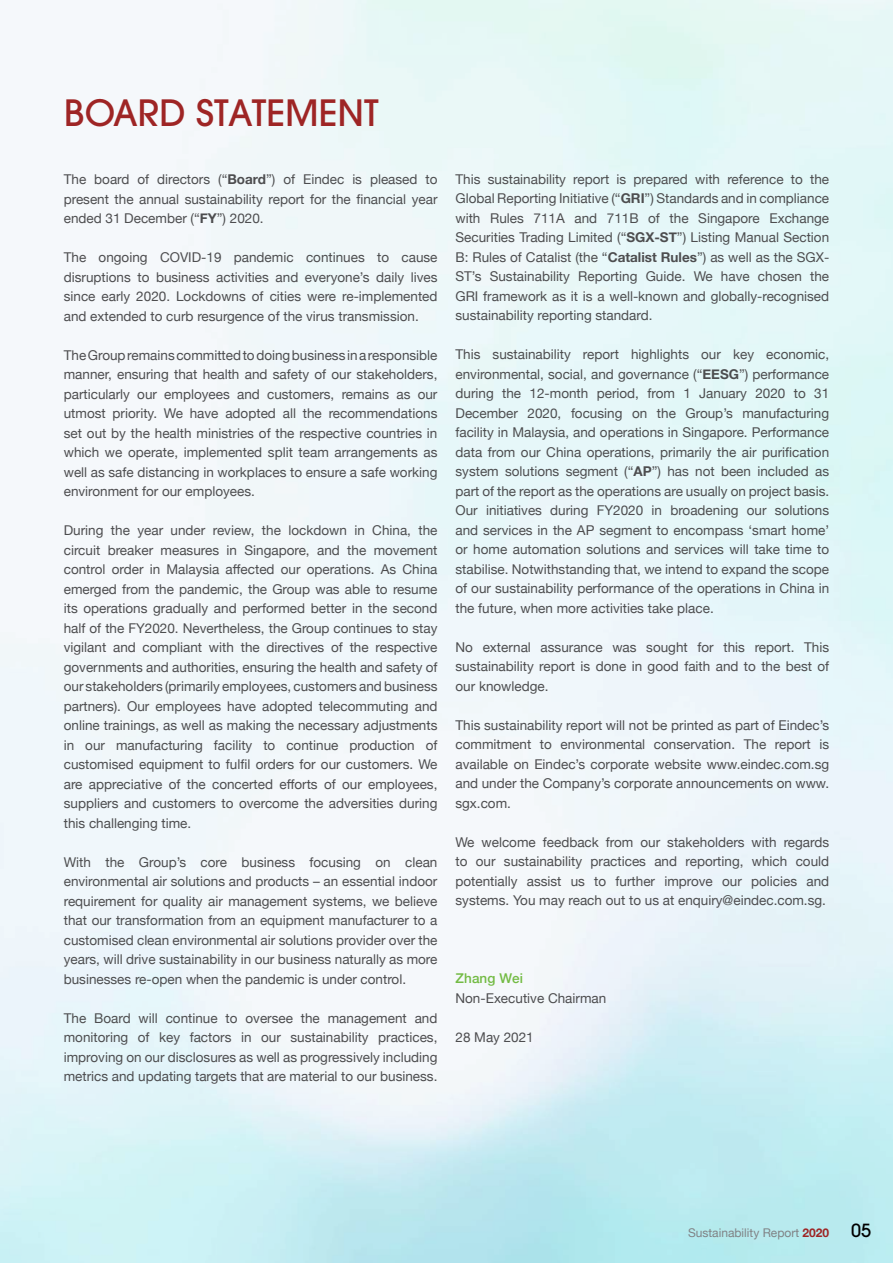
<style>
.page{position:relative;width:893px;height:1263px;background:#fff}
.page>*{position:absolute;margin:0;border:0;box-sizing:border-box;transform-origin:0 0}
.t1{font:500 36px "ITC Avant Garde Pro";color:#9e2525}
.t2{font:13.5px/19.5px "Helvetica Neue";color:#4d4d4f;text-align:justify}
.t3{font:500 13.5px "Helvetica Neue";letter-spacing:.01em;color:#73bb44}
.t4{font:12px "Helvetica Neue";color:#808285}
.s1{font-weight:700}
.s2{font-weight:700;color:#9e2525}
.s3{font-family:"ITC Avant Garde Pro";font-weight:500;font-size:18px;color:#000}
</style>
<div class="page">
<h1 class="t1" style="left:64px;top:90px;width:316px">BOARD STATEMENT</h1>
<p class="t2" style="left:64px;top:170px;width:375px">The board of directors (“<span class="s1">Board</span>”) of Eindec is pleased to present the annual sustainability report for the financial year ended 31 December (“<span class="s1">FY</span>”) 2020.</p>
<p class="t2" style="left:64px;top:248px;width:375px">The ongoing COVID-19 pandemic continues to cause disruptions to business activities and everyone’s daily lives since early 2020. Lockdowns of cities were re-implemented and extended to curb resurgence of the virus transmission.</p>
<p class="t2" style="left:64px;top:346px;width:375px">The Group remains committed to doing business in a responsible manner, ensuring that health and safety of our stakeholders, particularly our employees and customers, remains as our utmost priority. We have adopted all the recommendations set out by the health ministries of the respective countries in which we operate, implemented split team arrangements as well as safe distancing in workplaces to ensure a safe working environment for our employees.</p>
<p class="t2" style="left:64px;top:521px;width:375px">During the year under review, the lockdown in China, the circuit breaker measures in Singapore, and the movement control order in Malaysia affected our operations. As China emerged from the pandemic, the Group was able to resume its operations gradually and performed better in the second half of the FY2020. Nevertheless, the Group continues to stay vigilant and compliant with the directives of the respective governments and authorities, ensuring the health and safety of our stakeholders (primarily employees, customers and business partners). Our employees have adopted telecommuting and online trainings, as well as making the necessary adjustments in our manufacturing facility to continue production of customised equipment to fulfil orders for our customers. We are appreciative of the concerted efforts of our employees, suppliers and customers to overcome the adversities during this challenging time.</p>
<p class="t2" style="left:64px;top:853px;width:375px">With the Group’s core business focusing on clean environmental air solutions and products – an essential indoor requirement for quality air management systems, we believe that our transformation from an equipment manufacturer to a customised clean environmental air solutions provider over the years, will drive sustainability in our business naturally as more businesses re-open when the pandemic is under control.</p>
<p class="t2" style="left:64px;top:1009px;width:375px">The Board will continue to oversee the management and monitoring of key factors in our sustainability practices, improving on our disclosures as well as progressively including metrics and updating targets that are material to our business.</p>
<p class="t2" style="left:455px;top:170px;width:375px">This sustainability report is prepared with reference to the Global Reporting Initiative (“<span class="s1">GRI</span>”) Standards and in compliance with Rules 711A and 711B of the Singapore Exchange Securities Trading Limited (“<span class="s1">SGX-ST</span>”) Listing Manual Section B: Rules of Catalist (the “<span class="s1">Catalist Rules</span>”) as well as the SGX-ST’s Sustainability Reporting Guide. We have chosen the GRI framework as it is a well-known and globally-recognised sustainability reporting standard.</p>
<p class="t2" style="left:455px;top:345px;width:375px">This sustainability report highlights our key economic, environmental, social, and governance (“<span class="s1">EESG</span>”) performance during the 12-month period, from 1 January 2020 to 31<br>December 2020, focusing on the Group’s manufacturing facility in Malaysia, and operations in Singapore. Performance data from our China operations, primarily the air purification system solutions segment (“<span class="s1">AP</span>”) has not been included as part of the report as the operations are usually on project basis.<br>Our initiatives during FY2020 in broadening our solutions and services in the AP segment to encompass ‘smart home’ or home automation solutions and services will take time to stabilise. Notwithstanding that, we intend to expand the scope of our sustainability performance of the operations in China in the future, when more activities take place.</p>
<p class="t2" style="left:455px;top:638px;width:375px">No external assurance was sought for this report. This sustainability report is done in good faith and to the best of our knowledge.</p>
<p class="t2" style="left:455px;top:716px;width:375px">This sustainability report will not be printed as part of Eindec’s commitment to environmental conservation. The report is available on Eindec’s corporate website www.eindec.com.sg and under the Company’s corporate announcements on www. sgx.com.</p>
<p class="t2" style="left:455px;top:833px;width:375px">We welcome feedback from our stakeholders with regards to our sustainability practices and reporting, which could potentially assist us to further improve our policies and systems. You may reach out to us at enquiry@eindec.com.sg.</p>
<p class="t3" style="left:455px;top:967px;width:69px">Zhang Wei</p>
<p class="t2" style="left:455px;top:989px;width:152px">Non-Executive Chairman</p>
<p class="t2" style="left:455px;top:1028px;width:80px">28 May 2021</p>
<p class="t4" style="left:688px;top:1224px;width:185px">Sustainability Report <span class="s2">2020</span> <span class="s3">05</span></p>
</div>
